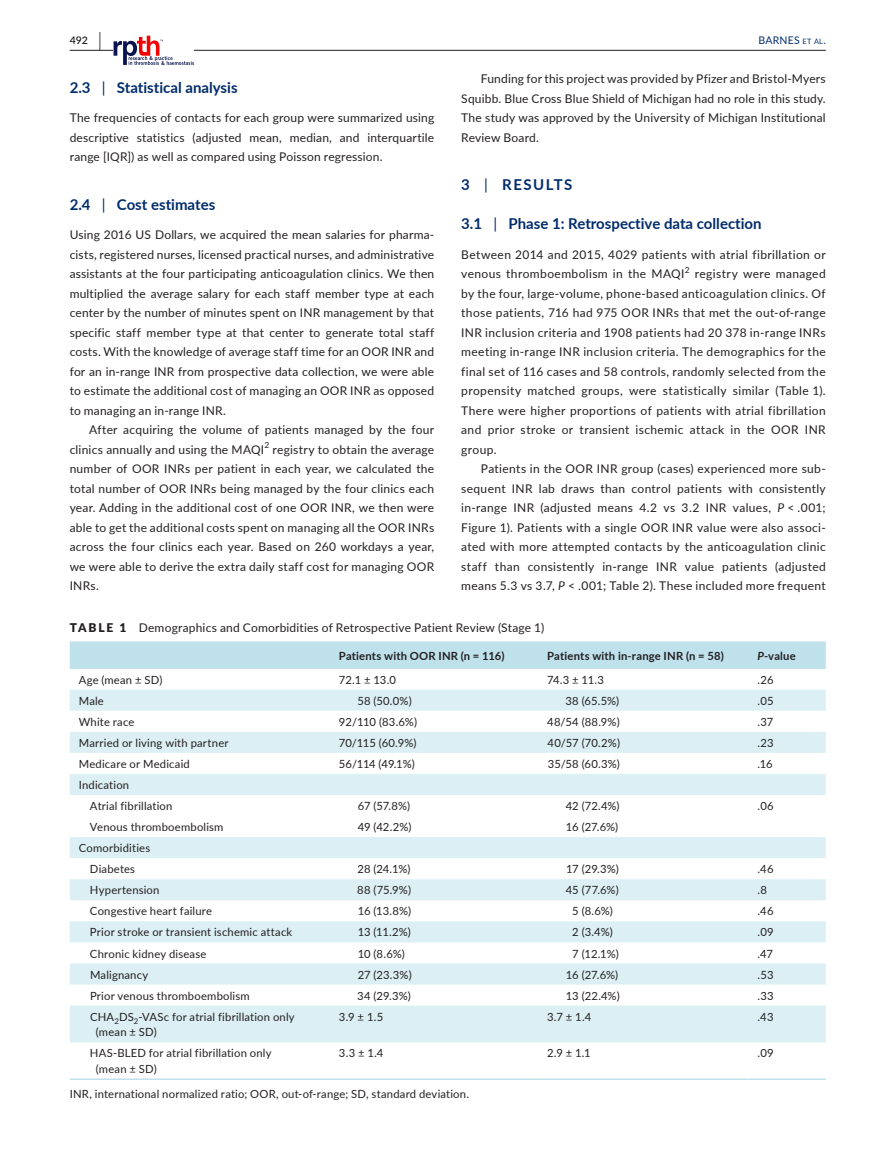
<style>
.page{position:relative;width:893px;height:1174px;background:#fff}
.page>*{position:absolute;margin:0;border:0;box-sizing:border-box;transform-origin:0 0}
.t1{font:700 15px "Lato";color:#002c6b}
.t2{font:700 15px "Lato";letter-spacing:.1em;color:#002c6b}
.t3{font:12px/19.5px "Lato";letter-spacing:.02em;color:#231f20;text-align:justify}
.t4{font:11.25px/21px "Lato";letter-spacing:.015em;color:#231f20}
.t5{font:700 11.25px "Lato";letter-spacing:.015em;color:#231f20}
.t6{font:10.5px "Lato";letter-spacing:.02em;color:#002c6b}
.t7{font:600 10.5px "Lato";color:#231f20}
.t8{font:8.4px "Lato";color:#231f20}
.s1{font-size:19.5px}
.s2{font-size:7.35px}
.s3{font-weight:400}
.s4{font-style:italic}
.s5{font-weight:900}
</style>
<div class="page">
<hr style="left:70px;top:50px;width:756px;height:1px;background:#231f20">
<svg style="left:114px;top:36px;width:80px;height:29px"></svg>
<div style="left:70px;top:641px;width:756px;height:28px;background:#bee1eb"></div>
<svg style="left:70px;top:689px;width:756px;height:353px;fill:#ddeff4"></svg>
<hr style="left:70px;top:1078px;width:260px;height:2px;background:#bee1eb">
<hr style="left:330px;top:1078px;width:208px;height:2px;background:#bee1eb">
<hr style="left:538px;top:1078px;width:210px;height:2px;background:#bee1eb">
<hr style="left:748px;top:1078px;width:78px;height:2px;background:#bee1eb">
<p class="t7" style="left:70px;top:33px;width:33px">492 <span class="s1">|</span></p>
<p class="t6" style="left:758px;top:33px;width:69px">BARNES <span class="s2">et al</span>.</p>
<p class="t1" style="left:70px;top:76px;width:169px">2.3 <span class="s3">|</span> Statistical analysis</p>
<p class="t3" style="left:70px;top:107px;width:366px">The frequencies of contacts for each group were summarized using descriptive statistics (adjusted mean, median, and interquartile range [IQR]) as well as compared using Poisson regression.</p>
<p class="t1" style="left:70px;top:193px;width:147px">2.4 <span class="s3">|</span> Cost estimates</p>
<p class="t3" style="left:70px;top:224px;width:366px">Using 2016 US Dollars, we acquired the mean salaries for pharma&shy;cists, registered nurses, licensed practical nurses, and administrative assistants at the four participating anticoagulation clinics. We then multiplied the average salary for each staff member type at each center by the number of minutes spent on INR management by that specific staff member type at that center to generate total staff costs. With the knowledge of average staff time for an OOR INR and for an in-range INR from prospective data collection, we were able to estimate the additional cost of managing an OOR INR as opposed to managing an in-range INR.</p>
<p class="t3" style="left:70px;top:419px;width:366px;text-indent:20px">After acquiring the volume of patients managed by the four clinics annually and using the MAQI</p>
<p class="t3" style="left:461px;top:68px;width:366px;text-indent:20px">Funding for this project was provided by Pfizer and Bristol-Myers Squibb. Blue Cross Blue Shield of Michigan had no role in this study.<br>The study was approved by the University of Michigan Institutional Review Board.</p>
<p class="t2" style="left:461px;top:174px;width:113px">3 <span class="s3">|</span> RESULTS</p>
<p class="t1" style="left:461px;top:213px;width:302px">3.1 <span class="s3">|</span> Phase 1: Retrospective data collection</p>
<p class="t3" style="left:461px;top:244px;width:366px">Between 2014 and 2015, 4029 patients with atrial fibrillation or venous thromboembolism in the MAQI<sup>2</sup> registry were managed by the four, large-volume, phone-based anticoagulation clinics. Of those patients, 716 had 975 OOR INRs that met the out-of-range INR inclusion criteria and 1908 patients had 20 378 in-range INRs meeting in-range INR inclusion criteria. The demographics for the final set of 116 cases and 58 controls, randomly selected from the propensity matched groups, were statistically similar (Table 1).<br>There were higher proportions of patients with atrial fibrillation and prior stroke or transient ischemic attack in the OOR INR group.</p>
<p class="t3" style="left:461px;top:458px;width:366px;text-indent:20px">Patients in the OOR INR group (cases) experienced more sub&shy;sequent INR lab draws than control patients with consistently in-range INR (adjusted means 4.2 vs 3.2 INR values, <span class="s4">P</span> &lt; .001; Figure 1). Patients with a single OOR INR value were also associ&shy;ated with more attempted contacts by the anticoagulation clinic staff than consistently in-range INR value patients (adjusted means 5.3 vs 3.7, <span class="s4">P</span> &lt; .001; Table 2). These included more frequent</p>
<p class="t3" style="left:70px;top:617px;width:476px"><span class="s5">TABLE 1</span> Demographics and Comorbidities of Retrospective Patient Review (Stage 1)</p>
<p class="t5" style="left:339px;top:647px;width:167px">Patients with OOR INR (n = 116)</p>
<p class="t5" style="left:547px;top:647px;width:178px">Patients with in-range INR (n = 58)</p>
<p class="t5" style="left:757px;top:647px;width:40px"><span class="s4">P</span>-value</p>
<p class="t4" style="left:79px;top:668px;width:85px">Age (mean ± SD)</p>
<p class="t4" style="left:339px;top:668px;width:59px">72.1 ± 13.0</p>
<p class="t4" style="left:547px;top:668px;width:58px">74.3 ± 11.3</p>
<p class="t4" style="left:757px;top:668px;width:18px">.26</p>
<p class="t4" style="left:79px;top:689px;width:27px">Male</p>
<p class="t4" style="left:357px;top:689px;width:56px">58 (50.0%)</p>
<p class="t4" style="left:565px;top:689px;width:55px">38 (65.5%)</p>
<p class="t4" style="left:757px;top:689px;width:18px">.05</p>
<p class="t4" style="left:79px;top:710px;width:57px">White race</p>
<p class="t4" style="left:339px;top:710px;width:80px">92/110 (83.6%)</p>
<p class="t4" style="left:547px;top:710px;width:74px">48/54 (88.9%)</p>
<p class="t4" style="left:757px;top:710px;width:17px">.37</p>
<p class="t4" style="left:79px;top:731px;width:151px">Married or living with partner</p>
<p class="t4" style="left:339px;top:731px;width:79px">70/115 (60.9%)</p>
<p class="t4" style="left:548px;top:731px;width:74px">40/57 (70.2%)</p>
<p class="t4" style="left:757px;top:731px;width:18px">.23</p>
<p class="t4" style="left:79px;top:753px;width:113px">Medicare or Medicaid</p>
<p class="t4" style="left:339px;top:753px;width:77px">56/114 (49.1%)</p>
<p class="t4" style="left:548px;top:753px;width:73px">35/58 (60.3%)</p>
<p class="t4" style="left:757px;top:753px;width:17px">.16</p>
<p class="t4" style="left:90px;top:774px;width:84px;text-indent:-11px">Indication<br>Atrial fibrillation</p>
<p class="t8" style="left:264px;top:439px;width:6px">2</p>
<p class="t3" style="left:70px;top:439px;width:366px;text-indent:203px">registry to obtain the average number of OOR INRs per patient in each year, we calculated the total number of OOR INRs being managed by the four clinics each year. Adding in the additional cost of one OOR INR, we then were able to get the additional costs spent on managing all the OOR INRs across the four clinics each year. Based on 260 workdays a year, we were able to derive the extra daily staff cost for managing OOR INRs.</p>
<p class="t4" style="left:358px;top:795px;width:54px">67 (57.8%)</p>
<p class="t4" style="left:566px;top:795px;width:55px">42 (72.4%)</p>
<p class="t4" style="left:757px;top:795px;width:18px">.06</p>
<p class="t4" style="left:90px;top:816px;width:135px">Venous thromboembolism</p>
<p class="t4" style="left:358px;top:816px;width:55px">49 (42.2%)</p>
<p class="t4" style="left:566px;top:816px;width:54px">16 (27.6%)</p>
<p class="t4" style="left:79px;top:837px;width:73px;text-align:center">Comorbidities<br>Diabetes</p>
<p class="t4" style="left:358px;top:858px;width:54px">28 (24.1%)</p>
<p class="t4" style="left:566px;top:858px;width:54px">17 (29.3%)</p>
<p class="t4" style="left:757px;top:858px;width:18px">.46</p>
<p class="t4" style="left:90px;top:879px;width:71px">Hypertension</p>
<p class="t4" style="left:357px;top:879px;width:55px">88 (75.9%)</p>
<p class="t4" style="left:566px;top:879px;width:54px">45 (77.6%)</p>
<p class="t4" style="left:757px;top:879px;width:11px">.8</p>
<p class="t4" style="left:90px;top:900px;width:124px">Congestive heart failure</p>
<p class="t4" style="left:358px;top:900px;width:55px">16 (13.8%)</p>
<p class="t4" style="left:572px;top:900px;width:42px">5 (8.6%)</p>
<p class="t4" style="left:757px;top:900px;width:18px">.46</p>
<p class="t4" style="left:90px;top:921px;width:204px">Prior stroke or transient ischemic attack</p>
<p class="t4" style="left:358px;top:921px;width:55px">13 (11.2%)</p>
<p class="t4" style="left:572px;top:921px;width:42px">2 (3.4%)</p>
<p class="t4" style="left:757px;top:921px;width:18px">.09</p>
<p class="t4" style="left:90px;top:942px;width:118px">Chronic kidney disease</p>
<p class="t4" style="left:358px;top:942px;width:49px">10 (8.6%)</p>
<p class="t4" style="left:572px;top:942px;width:48px">7 (12.1%)</p>
<p class="t4" style="left:757px;top:942px;width:17px">.47</p>
<p class="t4" style="left:90px;top:963px;width:60px">Malignancy</p>
<p class="t4" style="left:358px;top:963px;width:55px">27 (23.3%)</p>
<p class="t4" style="left:566px;top:963px;width:54px">16 (27.6%)</p>
<p class="t4" style="left:757px;top:963px;width:18px">.53</p>
<p class="t4" style="left:90px;top:984px;width:161px">Prior venous thromboembolism</p>
<p class="t4" style="left:357px;top:984px;width:55px">34 (29.3%)</p>
<p class="t4" style="left:566px;top:984px;width:55px">13 (22.4%)</p>
<p class="t4" style="left:757px;top:984px;width:18px">.33</p>
<p class="t4" style="left:96px;top:1008px;width:200px;line-height:15.8px;text-indent:-6px">CHA<sub>2</sub>DS<sub>2</sub>-VASc for atrial fibrillation only (mean ± SD)</p>
<p class="t4" style="left:339px;top:1005px;width:46px">3.9 ± 1.5</p>
<p class="t4" style="left:547px;top:1005px;width:46px">3.7 ± 1.4</p>
<p class="t4" style="left:757px;top:1005px;width:18px">.43</p>
<p class="t4" style="left:96px;top:1045px;width:177px;line-height:15.8px;text-indent:-6px">HAS-BLED for atrial fibrillation only (mean ± SD)</p>
<p class="t4" style="left:339px;top:1042px;width:46px">3.3 ± 1.4</p>
<p class="t4" style="left:547px;top:1042px;width:45px">2.9 ± 1.1</p>
<p class="t4" style="left:757px;top:1042px;width:18px">.09</p>
<p class="t4" style="left:70px;top:1083px;width:401px">INR, international normalized ratio; OOR, out-of-range; SD, standard deviation.</p>
</div>
